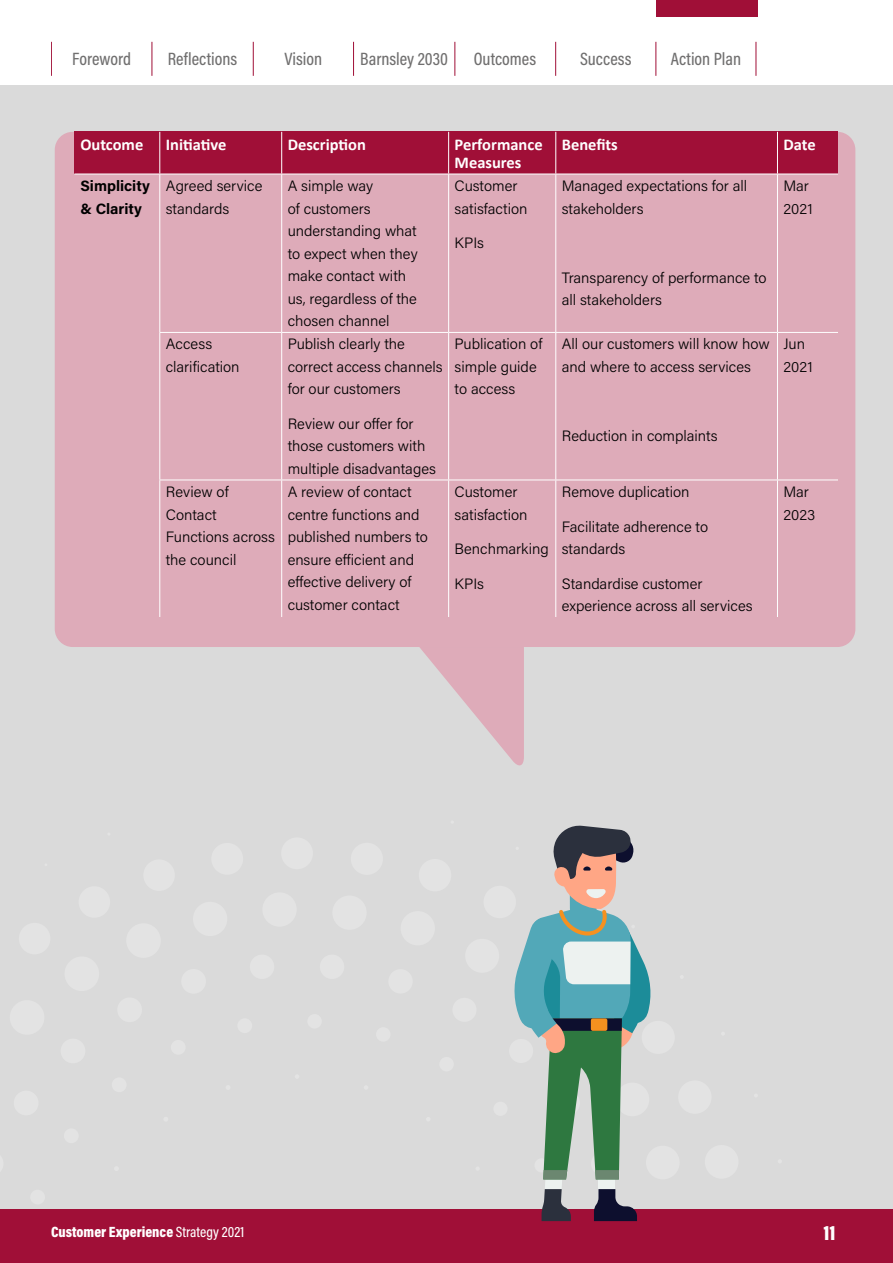
<style>
.page{position:relative;width:893px;height:1263px;background:#fff}
.page>*{position:absolute;margin:0;border:0;box-sizing:border-box;transform-origin:0 0}
.t1{font:900 21px "Acumin Pro Cond";color:#fff}
.t2{font:500 18px "Acumin Pro Cond";color:#706f6f}
.t3{font:700 16.5px/17.9px "Calibri";color:#fff}
.t4{font:300 15px/22.5px "Acumin Pro";color:#000}
.t5{font:900 15px "Acumin Pro Cond";color:#fff}
.t6{font:700 15px/22.5px "Acumin Pro";color:#000}
.s1{font-weight:500}
</style>
<div class="page">
<div style="left:0;top:191px;width:893px;height:1072px;background:#a00f37"></div>
<div style="left:0;top:85px;width:893px;height:1124px;background:#dadada"></div>
<hr style="left:51px;top:42px;width:1px;height:34px;background:#a00f37">
<hr style="left:152px;top:42px;width:1px;height:34px;background:#a00f37">
<hr style="left:253px;top:42px;width:1px;height:34px;background:#a00f37">
<hr style="left:353px;top:42px;width:1px;height:34px;background:#a00f37">
<hr style="left:454px;top:42px;width:1px;height:34px;background:#a00f37">
<hr style="left:555px;top:42px;width:1px;height:34px;background:#a00f37">
<hr style="left:655px;top:42px;width:1px;height:34px;background:#a00f37">
<hr style="left:756px;top:42px;width:1px;height:34px;background:#a00f37">
<div style="left:656px;top:0;width:102px;height:16px;background:#a00f37"></div>
<div style="left:55px;top:132px;width:800px;height:515px;background:#deabb9;border-radius:18px"></div>
<div style="left:30px;top:1190px;width:15px;height:14px;background:#e3e3e3;border-radius:50%"></div>
<div style="left:64px;top:1128px;width:15px;height:15px;background:#e3e3e3;border-radius:50%"></div>
<div style="left:112px;top:1077px;width:15px;height:15px;background:#e3e3e3;border-radius:50%"></div>
<div style="left:171px;top:1040px;width:15px;height:15px;background:#e3e3e3;border-radius:50%"></div>
<div style="left:237px;top:1018px;width:15px;height:15px;background:#e3e3e3;border-radius:50%"></div>
<div style="left:307px;top:1014px;width:15px;height:14px;background:#e3e3e3;border-radius:50%"></div>
<div style="left:376px;top:1027px;width:15px;height:15px;background:#e3e3e3;border-radius:50%"></div>
<div style="left:439px;top:1057px;width:15px;height:14px;background:#e3e3e3;border-radius:50%"></div>
<div style="left:493px;top:1102px;width:15px;height:14px;background:#e3e3e3;border-radius:50%"></div>
<div style="left:14px;top:1090px;width:25px;height:25px;background:#e3e3e3;border-radius:50%"></div>
<div style="left:61px;top:1038px;width:24px;height:25px;background:#e3e3e3;border-radius:50%"></div>
<div style="left:117px;top:997px;width:25px;height:25px;background:#e3e3e3;border-radius:50%"></div>
<div style="left:181px;top:969px;width:25px;height:25px;background:#e3e3e3;border-radius:50%"></div>
<div style="left:250px;top:954px;width:24px;height:25px;background:#e3e3e3;border-radius:50%"></div>
<div style="left:320px;top:954px;width:24px;height:25px;background:#e3e3e3;border-radius:50%"></div>
<div style="left:388px;top:969px;width:25px;height:24px;background:#e3e3e3;border-radius:50%"></div>
<div style="left:452px;top:998px;width:25px;height:24px;background:#e3e3e3;border-radius:50%"></div>
<div style="left:10px;top:1000px;width:34px;height:35px;background:#e3e3e3;border-radius:50%"></div>
<div style="left:65px;top:956px;width:34px;height:35px;background:#e3e3e3;border-radius:50%"></div>
<div style="left:126px;top:923px;width:35px;height:35px;background:#e3e3e3;border-radius:50%"></div>
<div style="left:193px;top:902px;width:34px;height:34px;background:#e3e3e3;border-radius:50%"></div>
<div style="left:262px;top:892px;width:35px;height:35px;background:#e3e3e3;border-radius:50%"></div>
<div style="left:332px;top:895px;width:35px;height:35px;background:#e3e3e3;border-radius:50%"></div>
<div style="left:401px;top:911px;width:34px;height:34px;background:#e3e3e3;border-radius:50%"></div>
<div style="left:465px;top:939px;width:34px;height:34px;background:#e3e3e3;border-radius:50%"></div>
<div style="left:646px;top:1146px;width:34px;height:33px;background:#e3e3e3;border-radius:50%"></div>
<div style="left:19px;top:923px;width:31px;height:31px;background:#e3e3e3;border-radius:50%"></div>
<div style="left:79px;top:886px;width:31px;height:32px;background:#e3e3e3;border-radius:50%"></div>
<div style="left:143px;top:859px;width:32px;height:32px;background:#e3e3e3;border-radius:50%"></div>
<div style="left:211px;top:843px;width:32px;height:32px;background:#e3e3e3;border-radius:50%"></div>
<div style="left:281px;top:837px;width:32px;height:32px;background:#e3e3e3;border-radius:50%"></div>
<div style="left:351px;top:843px;width:32px;height:32px;background:#e3e3e3;border-radius:50%"></div>
<div style="left:419px;top:859px;width:32px;height:32px;background:#e3e3e3;border-radius:50%"></div>
<div style="left:483px;top:886px;width:33px;height:32px;background:#e3e3e3;border-radius:50%"></div>
<div style="left:642px;top:1021px;width:33px;height:33px;background:#e3e3e3;border-radius:50%"></div>
<div style="left:678px;top:1080px;width:34px;height:34px;background:#e3e3e3;border-radius:50%"></div>
<div style="left:705px;top:1145px;width:33px;height:34px;background:#e3e3e3;border-radius:50%"></div>
<div style="left:74px;top:132px;width:86px;height:42px;background:#a00f37"></div>
<div style="left:160px;top:132px;width:122px;height:42px;background:#a00f37"></div>
<div style="left:282px;top:132px;width:167px;height:42px;background:#a00f37"></div>
<div style="left:449px;top:132px;width:107px;height:42px;background:#a00f37"></div>
<div style="left:556px;top:132px;width:221px;height:42px;background:#a00f37"></div>
<div style="left:777px;top:132px;width:61px;height:42px;background:#a00f37"></div>
<hr style="left:159px;top:174px;width:1px;height:158px;background:#fff">
<hr style="left:281px;top:174px;width:1px;height:158px;background:#fff">
<hr style="left:448px;top:174px;width:1px;height:158px;background:#fff">
<hr style="left:555px;top:174px;width:1px;height:158px;background:#fff">
<hr style="left:777px;top:174px;width:1px;height:158px;background:#fff">
<hr style="left:159px;top:332px;width:123px;height:1px;background:#fff">
<hr style="left:159px;top:333px;width:1px;height:147px;background:#fff">
<hr style="left:282px;top:332px;width:167px;height:1px;background:#fff">
<hr style="left:281px;top:333px;width:1px;height:147px;background:#fff">
<hr style="left:449px;top:332px;width:107px;height:1px;background:#fff">
<hr style="left:448px;top:333px;width:1px;height:147px;background:#fff">
<hr style="left:556px;top:332px;width:221px;height:1px;background:#fff">
<hr style="left:555px;top:333px;width:1px;height:147px;background:#fff">
<hr style="left:777px;top:332px;width:61px;height:1px;background:#fff">
<hr style="left:777px;top:333px;width:1px;height:147px;background:#fff">
<hr style="left:159px;top:480px;width:123px;height:1px;background:#fff">
<hr style="left:159px;top:480px;width:1px;height:137px;background:#fff">
<hr style="left:282px;top:480px;width:167px;height:1px;background:#fff">
<hr style="left:281px;top:480px;width:1px;height:137px;background:#fff">
<hr style="left:449px;top:480px;width:107px;height:1px;background:#fff">
<hr style="left:448px;top:480px;width:1px;height:137px;background:#fff">
<hr style="left:556px;top:480px;width:221px;height:1px;background:#fff">
<hr style="left:555px;top:480px;width:1px;height:137px;background:#fff">
<hr style="left:777px;top:480px;width:61px;height:1px;background:#fff">
<hr style="left:777px;top:480px;width:1px;height:137px;background:#fff">
<hr style="left:159px;top:132px;width:1px;height:42px;background:#fff">
<hr style="left:281px;top:132px;width:1px;height:42px;background:#fff">
<hr style="left:448px;top:132px;width:1px;height:42px;background:#fff">
<hr style="left:555px;top:132px;width:1px;height:42px;background:#fff">
<hr style="left:777px;top:132px;width:1px;height:42px;background:#fff">
<hr style="left:74px;top:174px;width:86px;height:1px;background:#fff">
<hr style="left:160px;top:174px;width:122px;height:1px;background:#fff">
<hr style="left:282px;top:174px;width:167px;height:1px;background:#fff">
<hr style="left:449px;top:174px;width:107px;height:1px;background:#fff">
<hr style="left:556px;top:174px;width:221px;height:1px;background:#fff">
<hr style="left:777px;top:174px;width:61px;height:1px;background:#fff">
<svg style="left:419px;top:647px;width:105px;height:119px"></svg>
<svg style="left:514px;top:825px;width:137px;height:396px"></svg>
<p class="t2" style="left:72px;top:47px;width:60px">Foreword</p>
<p class="t2" style="left:168px;top:47px;width:71px">Reflections</p>
<p class="t2" style="left:284px;top:47px;width:39px">Vision</p>
<p class="t2" style="left:360px;top:47px;width:89px">Barnsley 2030</p>
<p class="t2" style="left:474px;top:47px;width:64px">Outcomes</p>
<p class="t2" style="left:580px;top:47px;width:53px">Success</p>
<p class="t2" style="left:671px;top:47px;width:72px">Action Plan</p>
<p class="t3" style="left:80px;top:135px;width:64px">Outcome</p>
<p class="t3" style="left:166px;top:135px;width:62px">Initiative</p>
<p class="t3" style="left:288px;top:135px;width:80px">Description</p>
<p class="t3" style="left:455px;top:135px;width:90px">Performance<br>Measures</p>
<p class="t3" style="left:562px;top:135px;width:58px">Benefits</p>
<p class="t3" style="left:783px;top:135px;width:34px">Date</p>
<p class="t6" style="left:80px;top:174px;width:71px">Simplicity &amp; Clarity</p>
<p class="t4" style="left:166px;top:174px;width:98px">Agreed service standards</p>
<p class="t4" style="left:288px;top:174px;width:131px">A simple way<br>of customers understanding what to expect when they make contact with us, regardless of the chosen channel</p>
<p class="t4" style="left:455px;top:174px;width:74px">Customer satisfaction</p>
<p class="t4" style="left:562px;top:174px;width:187px">Managed expectations for all stakeholders</p>
<p class="t4" style="left:783px;top:174px;width:31px">Mar<br>2021</p>
<p class="t4" style="left:455px;top:231px;width:31px">KPIs</p>
<p class="t4" style="left:562px;top:266px;width:206px">Transparency of performance to all stakeholders</p>
<p class="t4" style="left:166px;top:332px;width:75px">Access clarification</p>
<p class="t4" style="left:288px;top:332px;width:156px">Publish clearly the correct access channels for our customers</p>
<p class="t4" style="left:288px;top:412px;width:150px">Review our ofer for those customers with multiple disadvantages</p>
<p class="t4" style="left:455px;top:332px;width:90px">Publication of simple guide to access</p>
<p class="t4" style="left:562px;top:332px;width:209px">All our customers will know how and where to access services</p>
<p class="t4" style="left:562px;top:424px;width:157px">Reduction in complaints</p>
<p class="t4" style="left:166px;top:480px;width:111px">Review of<br>Contact<br>Functions across the council</p>
<p class="t4" style="left:288px;top:480px;width:142px">A review of contact centre functions and published numbers to ensure eficient and efective delivery of customer contact</p>
<p class="t4" style="left:455px;top:480px;width:74px">Customer satisfaction</p>
<p class="t4" style="left:455px;top:537px;width:96px">Benchmarking</p>
<p class="t4" style="left:455px;top:571px;width:31px">KPIs</p>
<p class="t4" style="left:562px;top:480px;width:129px">Remove duplication</p>
<p class="t4" style="left:562px;top:514px;width:148px">Facilitate adherence to standards</p>
<p class="t4" style="left:562px;top:571px;width:192px">Standardise customer experience across all services</p>
<p class="t4" style="left:783px;top:332px;width:31px">Jun<br>2021</p>
<p class="t4" style="left:783px;top:480px;width:33px">Mar<br>2023</p>
<p class="t5" style="left:51px;top:1222px;width:195px">Customer Experience <span class="s1">Strategy 2021</span></p>
<h1 class="t1" style="left:823px;top:1219px;width:14px">11</h1>
</div>
